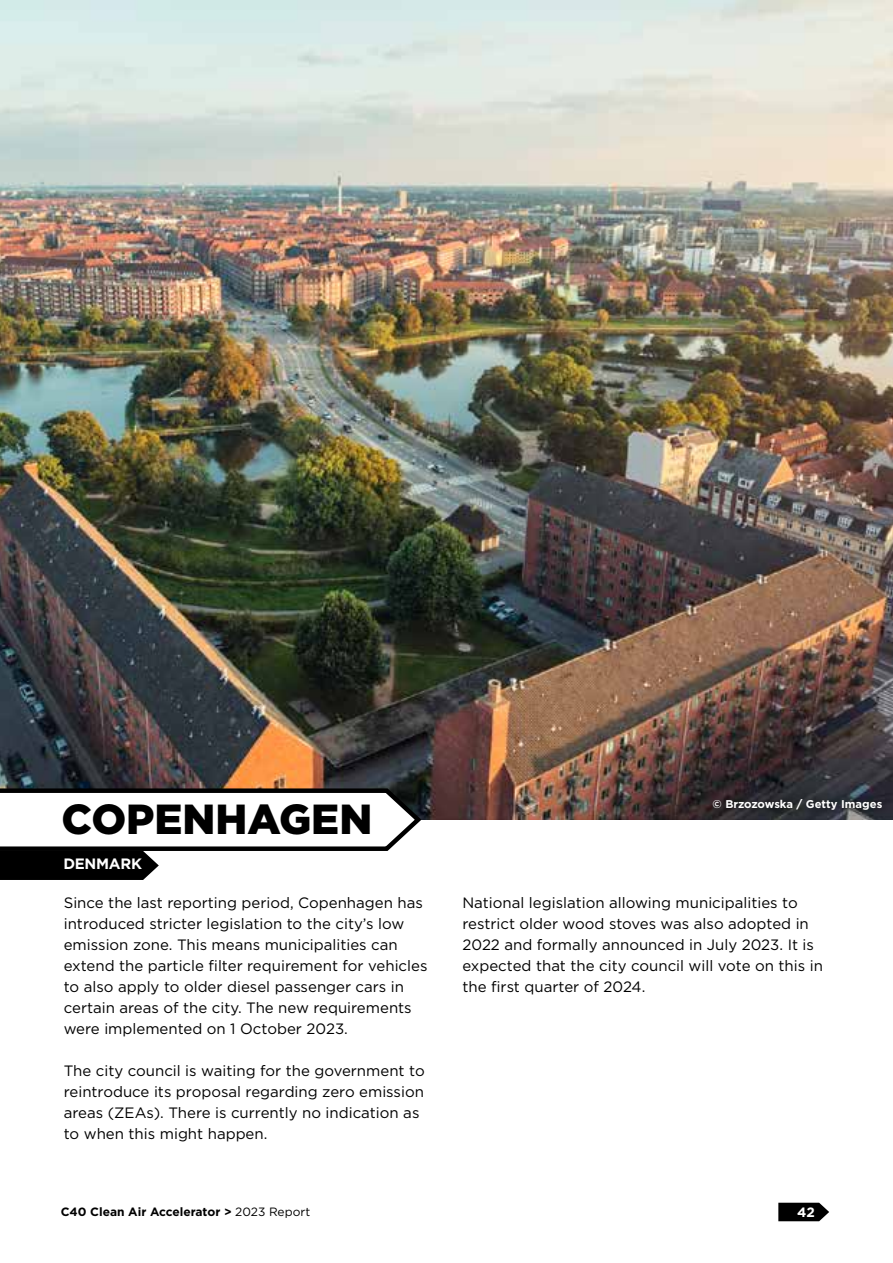
<style>
.page{position:relative;width:893px;height:1263px;background:#fff}
.page>*{position:absolute;margin:0;border:0;box-sizing:border-box;transform-origin:0 0}
.t1{font:900 42px "Gotham";color:#000}
.t2{font:15px/21px "Gotham";color:#000}
.t3{font:700 15px "Gotham";letter-spacing:-.02em;color:#fff}
.t4{font:700 13.5px "Gotham";color:#fff}
.t5{font:700 12px "Gotham";color:#000}
.t6{font:700 11.25px "Gotham";color:#fff}
.s1{font-weight:400}
</style>
<div class="page">
<img style="left:0;top:0;width:893px;height:820px">
<div style="left:705px;top:792px;width:184px;height:26px;background:#000;opacity:.75"></div>
<svg style="left:0;top:786px;width:424px;height:94px"></svg>
<svg style="left:778px;top:1203px;width:51px;height:18px"></svg>
<h1 class="t1" style="left:61px;top:790px;width:312px">COPENHAGEN</h1>
<p class="t3" style="left:63px;top:855px;width:80px">DENMARK</p>
<p class="t2" style="left:64px;top:891px;width:365px">Since the last reporting period, Copenhagen has introduced stricter legislation to the city’s low emission zone. This means municipalities can extend the particle filter requirement for vehicles to also apply to older diesel passenger cars in certain areas of the city. The new requirements were implemented on 1 October 2023.</p>
<p class="t2" style="left:64px;top:1059px;width:362px">The city council is waiting for the government to reintroduce its proposal regarding zero emission areas (ZEAs). There is currently no indication as to when this might happen.</p>
<p class="t6" style="left:713px;top:798px;width:171px">© Brzozowska / Getty Images</p>
<p class="t2" style="left:462px;top:891px;width:362px">National legislation allowing municipalities to restrict older wood stoves was also adopted in 2022 and formally announced in July 2023. It is expected that the city council will vote on this in the first quarter of 2024.</p>
<p class="t5" style="left:61px;top:1205px;width:251px">C40 Clean Air Accelerator &gt; <span class="s1">2023 Report</span></p>
<p class="t4" style="left:797px;top:1204px;width:19px">42</p>
</div>
